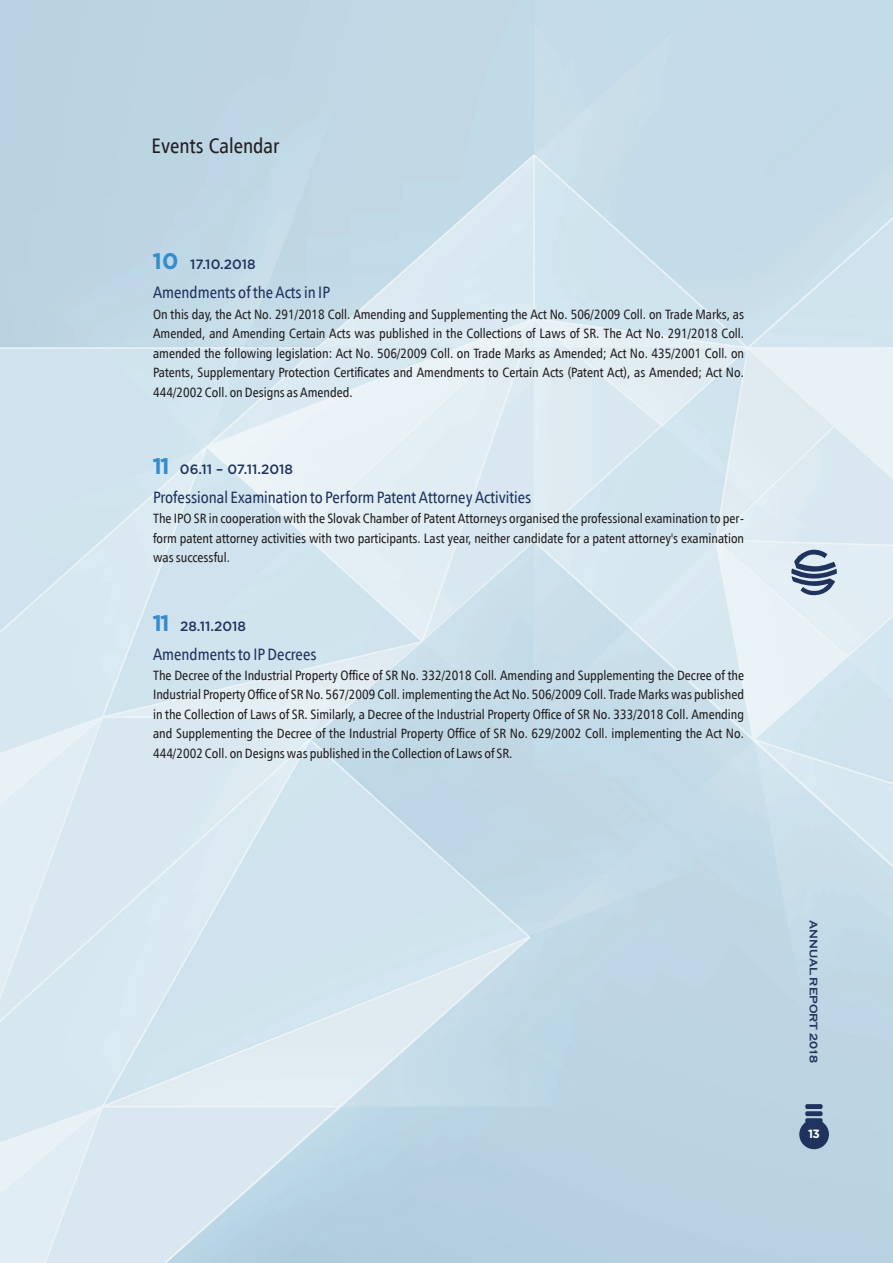
<style>
.page{position:relative;width:893px;height:1263px;background:#fff}
.page>*{position:absolute;margin:0;border:0;box-sizing:border-box;transform-origin:0 0}
.t1{font:21px "Humanist 777 AT Roman Condensed B";color:#231f20}
.t2{font:16.5px "Humanist 777 AT Roman Condensed B";color:#20335f}
.t3{font:13.5px/19.5px "Humanist 777 AT Roman Condensed B";color:#231f20;text-align:justify}
.t4{font:500 13.5px "Gotham";color:#20335f}
.t5{font:700 12px "Gotham";color:#fff}
.t6{font:700 11.25px "Copperplate Gothic";color:#20335f}
.s1{font-weight:700;font-size:22.5px;color:#338ccb}
</style>
<div class="page">
<img style="left:0;top:0;width:893px;height:1263px">
<svg style="left:791px;top:549px;width:46px;height:46px;background:#8a99b1"></svg>
<svg style="left:799px;top:1104px;width:30px;height:45px"></svg>
<h1 class="t1" style="left:151px;top:137px;width:129px">Events Calendar</h1>
<p class="t4" style="left:153px;top:258px;width:105px"><span class="s1">10</span> 17.10.2018</p>
<p class="t2" style="left:153px;top:286px;width:178px">Amendments of the Acts in IP</p>
<p class="t3" style="left:153px;top:305px;width:593px">On this day, the Act No. 291/2018 Coll. Amending and Supplementing the Act No. 506/2009 Coll. on Trade Marks, as Amended, and Amending Certain Acts was published in the Collections of Laws of SR. The Act No. 291/2018 Coll. amended the following legislation: Act No. 506/2009 Coll. on Trade Marks as Amended; Act No. 435/2001 Coll. on Patents, Supplementary Protection Certificates and Amendments to Certain Acts (Patent Act), as Amended; Act No.<br>444/2002 Coll. on Designs as Amended.</p>
<p class="t4" style="left:153px;top:463px;width:142px"><span class="s1">11</span> 06.11 – 07.11.2018</p>
<p class="t2" style="left:153px;top:491px;width:380px">Professional Examination to Perform Patent Attorney Activities</p>
<p class="t3" style="left:153px;top:510px;width:593px">The IPO SR in cooperation with the Slovak Chamber of Patent Attorneys organised the professional examination to per&shy;form patent attorney activities with two participants. Last year, neither candidate for a patent attorney's examination was successful.</p>
<p class="t4" style="left:153px;top:620px;width:95px"><span class="s1">11</span> 28.11.2018</p>
<p class="t2" style="left:153px;top:647px;width:165px">Amendments to IP Decrees</p>
<p class="t3" style="left:153px;top:666px;width:593px">The Decree of the Industrial Property Office of SR No. 332/2018 Coll. Amending and Supplementing the Decree of the Industrial Property Office of SR No. 567/2009 Coll. implementing the Act No. 506/2009 Coll. Trade Marks was published in the Collection of Laws of SR. Similarly, a Decree of the Industrial Property Office of SR No. 333/2018 Coll. Amending and Supplementing the Decree of the Industrial Property Office of SR No. 629/2002 Coll. implementing the Act No.<br>444/2002 Coll. on Designs was published in the Collection of Laws of SR.</p>
<p class="t6" style="left:820px;top:920px;width:144px;rotate:90deg">ANNUAL REPORT 2018</p>
<p class="t5" style="left:808px;top:1129px;width:13px">13</p>
</div>
